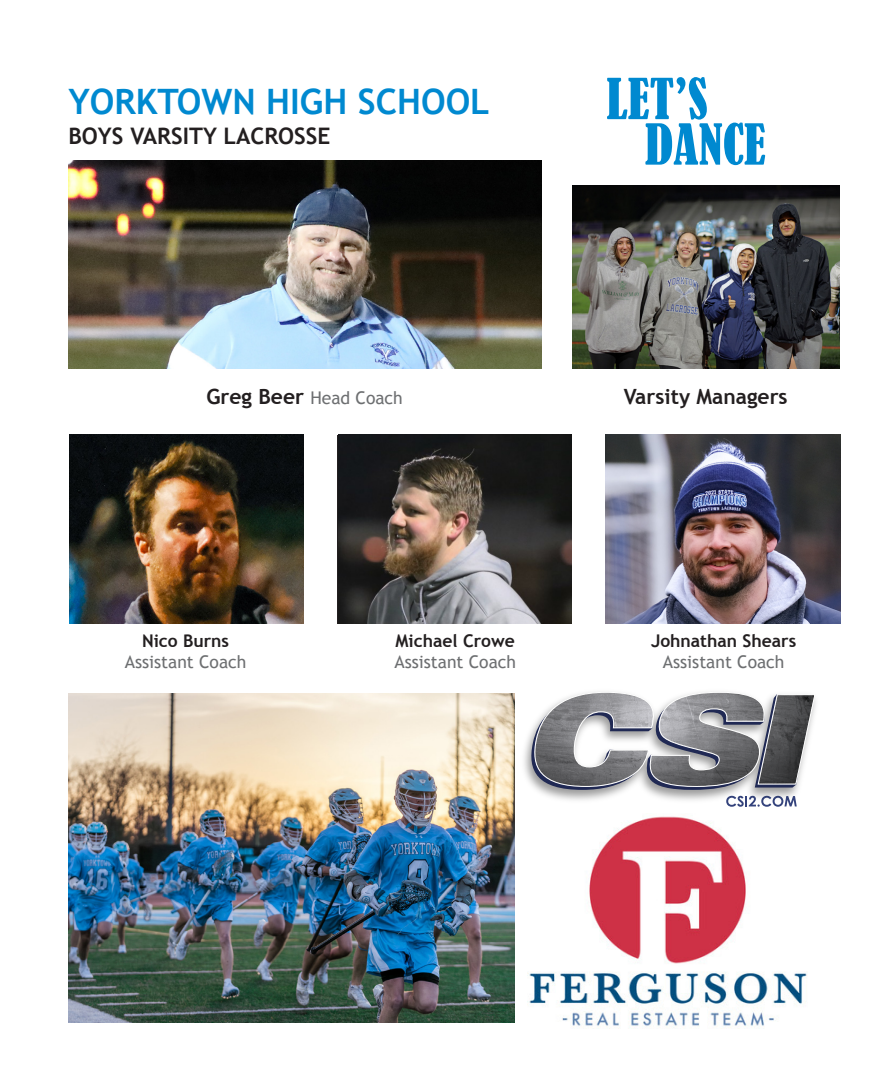
<style>
.page{position:relative;width:882px;height:1071px;background:#fff}
.page>*{position:absolute;margin:0;border:0;box-sizing:border-box;transform-origin:0 0}
.t1{font:condensed 52.5px "Bernard";color:#0089d0}
.t2{font:700 35px "Trebuchet MS";color:#0089d0}
.t3{font:700 22.75px "Trebuchet MS";color:#231f20}
.t4{font:700 21px "Trebuchet MS";color:#231f20}
.t5{font:17.5px "Trebuchet MS";color:#6d6f71}
.t6{font:700 17.5px "Trebuchet MS";color:#231f20}
.s1{font-weight:700;font-size:21px;color:#231f20}
</style>
<div class="page">
<img style="left:528px;top:816px;width:279px;height:213px">
<img style="left:68px;top:693px;width:446px;height:329px">
<img style="left:69px;top:160px;width:472px;height:209px">
<img style="left:606px;top:435px;width:234px;height:189px">
<img style="left:339px;top:435px;width:232px;height:189px">
<img style="left:69px;top:435px;width:235px;height:189px">
<img style="left:572px;top:185px;width:267px;height:184px">
<svg style="left:729px;top:806px;width:68px;height:1px"></svg>
<img style="left:524px;top:742px;width:274px;height:64px">
<svg style="left:527px;top:691px;width:289px;height:99px"></svg>
<p class="t2" style="left:68px;top:80px;width:423px">YORKTOWN HIGH SCHOOL</p>
<p class="t3" style="left:68px;top:122px;width:263px">BOYS VARSITY LACROSSE</p>
<p class="t1" style="left:606px;top:68px;width:103px">LET’S</p>
<p class="t1" style="left:645px;top:114px;width:122px">DANCE</p>
<p class="t5" style="left:206px;top:388px;width:198px"><span class="s1">Greg Beer</span> Head Coach</p>
<p class="t4" style="left:624px;top:384px;width:165px">Varsity Managers</p>
<p class="t6" style="left:142px;top:630px;width:89px">Nico Burns</p>
<p class="t5" style="left:125px;top:652px;width:123px">Assistant Coach</p>
<p class="t6" style="left:396px;top:630px;width:121px">Michael Crowe</p>
<p class="t5" style="left:394px;top:652px;width:123px">Assistant Coach</p>
<p class="t6" style="left:651px;top:630px;width:147px">Johnathan Shears</p>
<p class="t5" style="left:663px;top:652px;width:123px">Assistant Coach</p>
</div>
